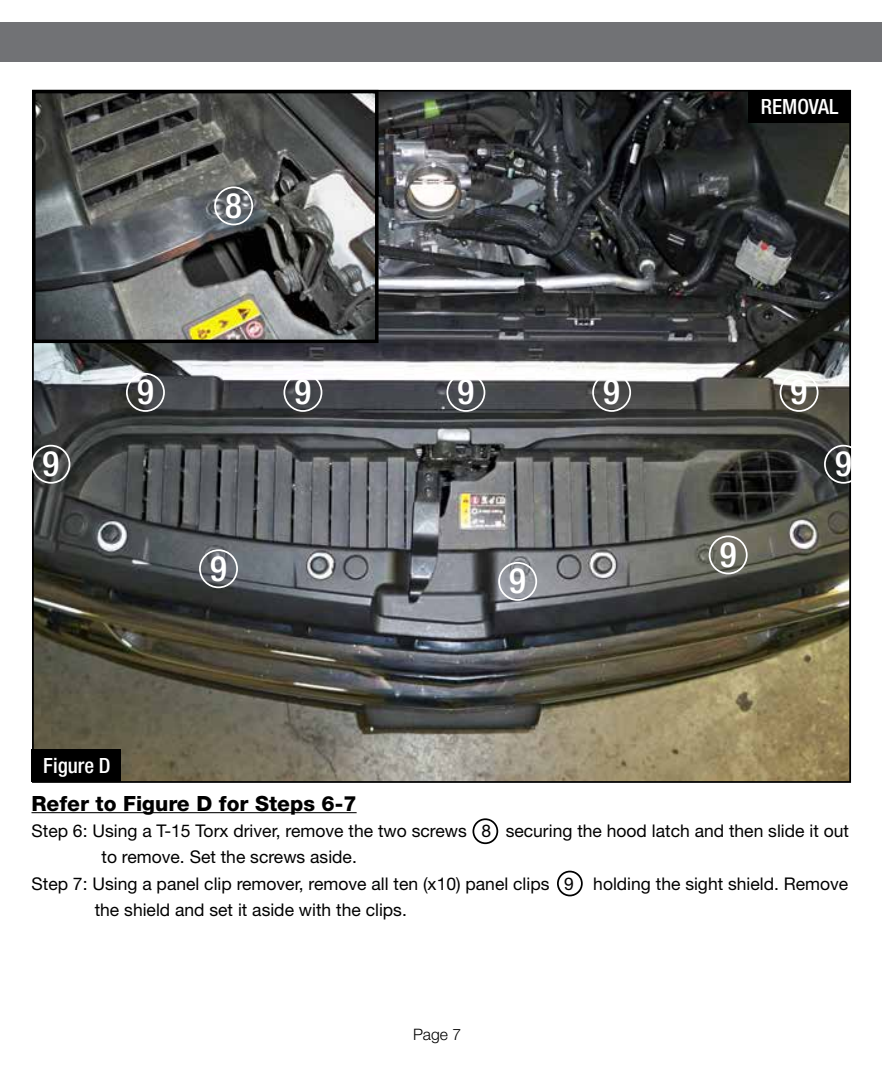
<style>
.page{position:relative;width:882px;height:1071px;background:#fff}
.page>*{position:absolute;margin:0;border:0;box-sizing:border-box;transform-origin:0 0}
.t1{font:500 condensed 35px "Helvetica Neue";color:#fff}
.t2{font:800 21px "Helvetica Neue";color:#000}
.t3{font:500 condensed 21px "Helvetica Neue";color:#fff}
.t4{font:17.5px "Helvetica Neue";color:#000}
.t5{font:300 15.75px "Helvetica Neue";color:#000}
</style>
<div class="page">
<div style="left:0;top:23px;width:882px;height:39px;background:#717275"></div>
<hr style="left:32px;top:812px;width:325px;height:1px;background:#000">
<img style="left:35px;top:93px;width:813px;height:687px">
<div style="left:32px;top:749px;width:89px;height:33px;background:#000"></div>
<div style="left:557px;top:871px;width:26px;height:25px;border:2px solid #000;border-radius:50%"></div>
<img style="left:37px;top:95px;width:337px;height:243px">
<div style="left:32px;top:90px;width:347px;height:253px;border:4px solid #000"></div>
<div style="left:748px;top:90px;width:102px;height:33px;background:#000"></div>
<div style="left:472px;top:818px;width:26px;height:26px;border:2px solid #000;border-radius:50%"></div>
<div style="left:214px;top:186px;width:39px;height:39px;border:2px solid #fff;border-radius:50%"></div>
<div style="left:32px;top:445px;width:38px;height:39px;border:2px solid #fff;border-radius:50%"></div>
<div style="left:284px;top:373px;width:38px;height:39px;border:2px solid #fff;border-radius:50%"></div>
<div style="left:446px;top:373px;width:39px;height:39px;border:2px solid #fff;border-radius:50%"></div>
<div style="left:592px;top:373px;width:39px;height:39px;border:2px solid #fff;border-radius:50%"></div>
<div style="left:780px;top:373px;width:39px;height:39px;border:2px solid #fff;border-radius:50%"></div>
<div style="left:126px;top:373px;width:39px;height:39px;border:2px solid #fff;border-radius:50%"></div>
<div style="left:824px;top:445px;width:39px;height:39px;border:2px solid #fff;border-radius:50%"></div>
<div style="left:199px;top:549px;width:39px;height:39px;border:2px solid #fff;border-radius:50%"></div>
<div style="left:498px;top:562px;width:39px;height:39px;border:2px solid #fff;border-radius:50%"></div>
<div style="left:709px;top:536px;width:39px;height:38px;border:2px solid #fff;border-radius:50%"></div>
<h1 class="t1" style="left:225px;top:185px;width:18px">8</h1>
<p class="t3" style="left:761px;top:95px;width:79px">REMOVAL</p>
<h1 class="t1" style="left:43px;top:443px;width:18px">9</h1>
<h1 class="t1" style="left:137px;top:371px;width:18px">9</h1>
<h1 class="t1" style="left:295px;top:371px;width:18px">9</h1>
<h1 class="t1" style="left:458px;top:371px;width:18px">9</h1>
<h1 class="t1" style="left:603px;top:371px;width:18px">9</h1>
<h1 class="t1" style="left:791px;top:371px;width:18px">9</h1>
<h1 class="t1" style="left:210px;top:548px;width:18px">9</h1>
<h1 class="t1" style="left:509px;top:560px;width:18px">9</h1>
<h1 class="t1" style="left:720px;top:534px;width:18px">9</h1>
<h1 class="t1" style="left:835px;top:443px;width:18px">9</h1>
<p class="t3" style="left:43px;top:753px;width:69px">Figure D</p>
<p class="t2" style="left:32px;top:791px;width:327px">Refer to Figure D for Steps 6-7</p>
<p class="t4" style="left:32px;top:820px;width:819px">Step 6: Using a T-15 Torx driver, remove the two screws 8 securing the hood latch and then slide it out</p>
<p class="t4" style="left:102px;top:847px;width:257px">to remove. Set the screws aside.</p>
<p class="t4" style="left:32px;top:873px;width:818px">Step 7: Using a panel clip remover, remove all ten (x10) panel clips 9 holding the sight shield. Remove</p>
<p class="t4" style="left:95px;top:899px;width:314px">the shield and set it aside with the clips.</p>
<p class="t5" style="left:413px;top:1024px;width:50px">Page 7</p>
</div>
